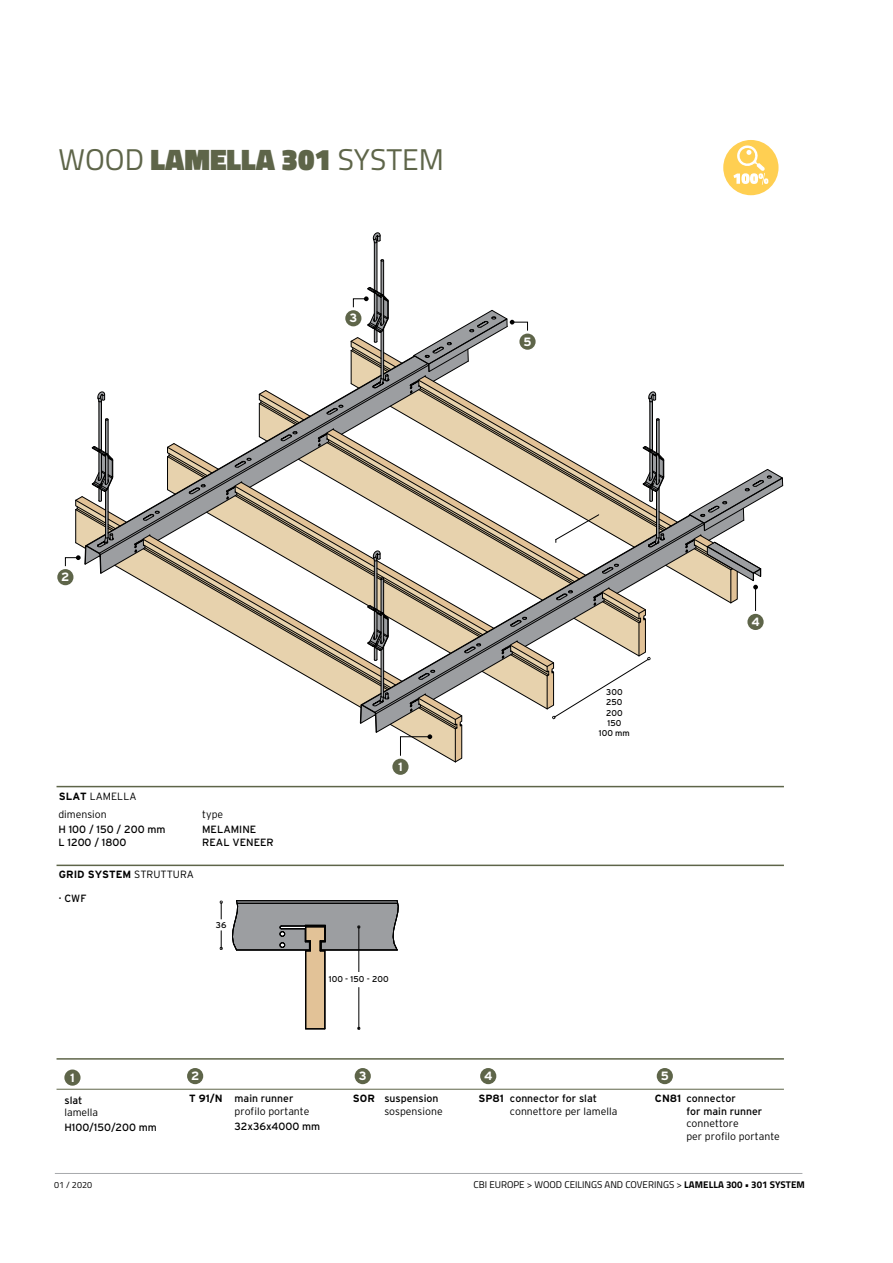
<style>
.page{position:relative;width:893px;height:1263px;background:#fff}
.page>*{position:absolute;margin:0;border:0;box-sizing:border-box;transform-origin:0 0}
.t1{font:30px "Titillium";color:#5e6549}
.t2{font:700 12px "Interstate";color:#fff}
.t3{font:10.5px/12.6px "Interstate";color:#000}
.t4{font:300 10.5px/12.6px "Interstate";color:#000}
.t5{font:700 10.5px "Interstate";color:#000}
.t6{font:9.75px "Titillium";color:#000}
.t7{font:9px "Titillium";color:#000}
.t8{font:8.4px/10.2px "Interstate";color:#000;text-align:center}
.s1{font-weight:900}
.s2{font-weight:700}
.s3{font-weight:300}
</style>
<div class="page">
<hr style="left:57px;top:1058px;width:727px;height:2px;background:#5e6549">
<div style="left:64px;top:1069px;width:17px;height:17px;background:#5e6549;border-radius:50%"></div>
<div style="left:187px;top:1068px;width:16px;height:16px;background:#5e6549;border-radius:50%"></div>
<div style="left:355px;top:1068px;width:16px;height:16px;background:#5e6549;border-radius:50%"></div>
<div style="left:480px;top:1068px;width:16px;height:16px;background:#5e6549;border-radius:50%"></div>
<div style="left:657px;top:1068px;width:16px;height:16px;background:#5e6549;border-radius:50%"></div>
<svg style="left:219px;top:900px;width:4px;height:19px"></svg>
<svg style="left:219px;top:930px;width:4px;height:20px"></svg>
<svg style="left:232px;top:900px;width:167px;height:130px"></svg>
<hr style="left:358px;top:987px;width:1px;height:42px;background:#000">
<div style="left:57px;top:569px;width:16px;height:16px;background:#5e6549;border-radius:50%"></div>
<div style="left:392px;top:759px;width:17px;height:16px;background:#5e6549;border-radius:50%"></div>
<hr style="left:57px;top:1089px;width:727px;height:1px;background:#5e6549">
<hr style="left:57px;top:864px;width:727px;height:2px;background:#5e6549">
<hr style="left:57px;top:786px;width:727px;height:1px;background:#5e6549">
<div style="left:723px;top:140px;width:55px;height:55px;background:#ffcf52;border-radius:50%"></div>
<svg style="left:733px;top:144px;width:35px;height:41px"></svg>
<svg style="left:65px;top:232px;width:718px;height:530px"></svg>
<hr style="left:55px;top:1173px;width:747px;height:1px;background:#a7a9ac">
<h1 class="t1" style="left:59px;top:137px;width:387px">WOOD <span class="s1">LAMELLA 301</span> SYSTEM</h1>
<p class="t2" style="left:349px;top:311px;width:9px">3</p>
<p class="t2" style="left:523px;top:335px;width:10px">5</p>
<p class="t2" style="left:61px;top:570px;width:10px">2</p>
<p class="t4" style="left:59px;top:789px;width:79px"><span class="s2">SLAT</span> LAMELLA</p>
<p class="t4" style="left:58px;top:808px;width:50px">dimension</p>
<p class="t4" style="left:202px;top:808px;width:23px">type</p>
<p class="t3" style="left:58px;top:823px;width:109px">H 100 / 150 / 200 mm<br>L 1200 / 1800</p>
<p class="t3" style="left:202px;top:823px;width:73px">MELAMINE<br>REAL VENEER</p>
<p class="t5" style="left:59px;top:869px;width:137px">GRID SYSTEM <span class="s3">STRUTTURA</span></p>
<p class="t3" style="left:59px;top:892px;width:29px">· CWF</p>
<p class="t8" style="left:216px;top:920px;width:12px">36</p>
<p class="t2" style="left:398px;top:760px;width:6px">1</p>
<p class="t8" style="left:329px;top:974px;width:61px">100 - 150 - 200</p>
<p class="t2" style="left:70px;top:1071px;width:6px">1</p>
<p class="t3" style="left:64px;top:1093px;width:20px">slat</p>
<p class="t4" style="left:64px;top:1106px;width:35px">lamella</p>
<p class="t3" style="left:64px;top:1121px;width:94px">H100/150/200 mm</p>
<p class="t2" style="left:191px;top:1069px;width:10px">2</p>
<p class="t5" style="left:189px;top:1092px;width:35px">T 91/N</p>
<p class="t3" style="left:235px;top:1092px;width:60px">main runner</p>
<p class="t4" style="left:235px;top:1105px;width:76px">profilo portante</p>
<p class="t3" style="left:235px;top:1120px;width:87px">32x36x4000 mm</p>
<p class="t2" style="left:359px;top:1069px;width:9px">3</p>
<p class="t5" style="left:353px;top:1092px;width:23px">SOR</p>
<p class="t3" style="left:384px;top:1092px;width:56px">suspension</p>
<p class="t4" style="left:384px;top:1105px;width:60px">sospensione</p>
<p class="t8" style="left:599px;top:687px;width:32px">300<br>250<br>200<br>150<br>100 mm</p>
<p class="t2" style="left:751px;top:615px;width:10px">4</p>
<p class="t2" style="left:484px;top:1069px;width:10px">4</p>
<p class="t2" style="left:661px;top:1069px;width:10px">5</p>
<p class="t3" style="left:510px;top:1092px;width:89px">connector for slat</p>
<p class="t4" style="left:510px;top:1105px;width:109px">connettore per lamella</p>
<p class="t5" style="left:478px;top:1092px;width:27px">SP81</p>
<p class="t3" style="left:686px;top:1092px;width:77px">connector<br>for main runner</p>
<p class="t4" style="left:686px;top:1117px;width:95px">connettore<br>per profilo portante</p>
<p class="t5" style="left:655px;top:1092px;width:28px">CN81</p>
<p class="t7" style="left:54px;top:1178px;width:39px">01 / 2020</p>
<p class="t6" style="left:474px;top:1178px;width:333px">CBI EUROPE &gt; WOOD CEILINGS AND COVERINGS &gt; <span class="s2">LAMELLA 300 • 301 SYSTEM</span></p>
</div>
